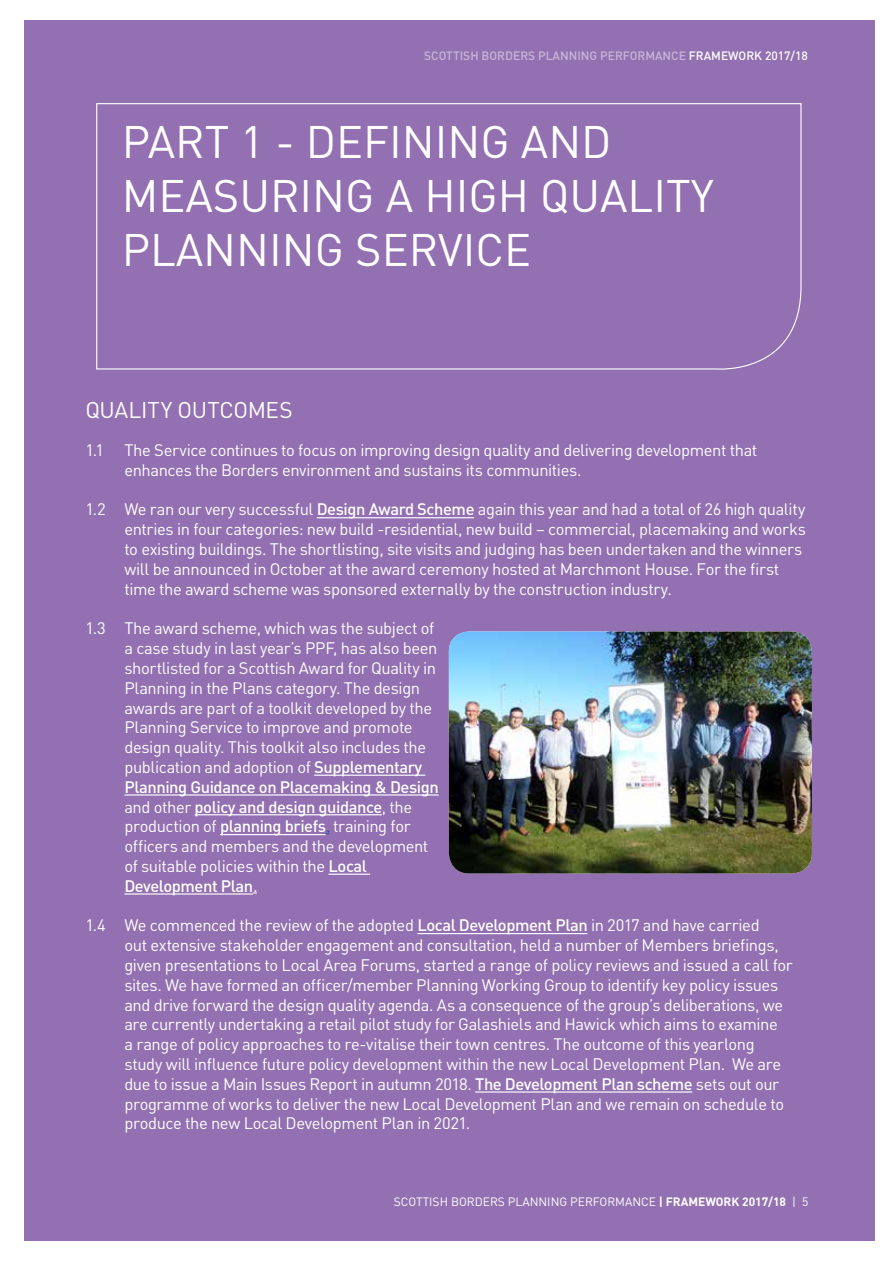
<style>
.page{position:relative;width:893px;height:1263px;background:#fff}
.page>*{position:absolute;margin:0;border:0;box-sizing:border-box;transform-origin:0 0}
.t1{font:45px/54px "DIN";color:#fff}
.t2{font:22.5px "DIN";letter-spacing:-.005em;color:#fff}
.t3{font:16.5px/19.8px "DIN";letter-spacing:-.025em;color:#fff}
.t4{font:12px "DIN";color:#fff}
.t5{font:500 12px "DIN";color:#c8b6d7}
.s1{color:#fff}
.s2{font-weight:500}
.s3{font-family:"Times";color:#215e9e}
.s4{font-family:"Times"}
.s5{font-weight:700}
</style>
<div class="page">
<div style="left:24px;top:20px;width:851px;height:1220px;background:#9370b1"></div>
<svg style="left:96px;top:103px;width:706px;height:267px"></svg>
<hr style="left:317px;top:517px;width:157px;height:1px;background:#fff">
<hr style="left:314px;top:775px;width:111px;height:1px;background:#fff">
<hr style="left:124px;top:794px;width:315px;height:1px;background:#fff">
<hr style="left:195px;top:814px;width:187px;height:1px;background:#fff">
<hr style="left:220px;top:834px;width:106px;height:1px;background:#fff">
<hr style="left:329px;top:874px;width:41px;height:1px;background:#fff">
<hr style="left:124px;top:893px;width:129px;height:1px;background:#fff">
<hr style="left:417px;top:933px;width:170px;height:1px;background:#fff">
<hr style="left:475px;top:1091px;width:217px;height:1px;background:#fff">
<img style="left:449px;top:631px;width:363px;height:242px">
<p class="t5" style="left:424px;top:48px;width:385px">SCOTTISH BORDERS PLANNING PERFORMANCE <span class="s1">FRAMEWORK 2017/18</span></p>
<h1 class="t1" style="left:122px;top:114px;width:594px">PART 1 - DEFINING AND<br>MEASURING A HIGH QUALITY<br>PLANNING SERVICE</h1>
<h2 class="t2" style="left:85px;top:396px;width:209px">QUALITY OUTCOMES</h2>
<p class="t3" style="left:124px;top:440px;width:634px;text-indent:-39px">1.1 The Service continues to focus on improving design quality and delivering development that enhances the Borders environment and sustains its communities.</p>
<p class="t3" style="left:124px;top:499px;width:683px;text-indent:-39px">1.2 We ran our very successful <span class="s2">Design Award Scheme</span> again this year and had a total of 26 high quality entries in four categories: new build -residential, new build – commercial, placemaking and works to existing buildings. The shortlisting, site visits and judging has been undertaken and the winners will be announced in October at the award ceremony hosted at Marchmont House. For the first time the award scheme was sponsored externally by the construction industry.</p>
<p class="t3" style="left:124px;top:618px;width:316px;text-indent:-39px">1.3 The award scheme, which was the subject of a case study in last year’s PPF, has also been shortlisted for a Scottish Award for Quality in Planning in the Plans category. The design awards are part of a toolkit developed by the Planning Service to improve and promote design quality. This toolkit also includes the publication and adoption of <span class="s2">Supplementary Planning Guidance on Placemaking &amp; Design </span>and other <span class="s2">policy and design guidance</span>, the production of <span class="s2">planning briefs</span><span class="s3">,</span> training for officers and members and the development of suitable policies within the <span class="s2">Local Development Plan</span><span class="s4">.</span></p>
<p class="t3" style="left:124px;top:915px;width:670px;text-indent:-39px">1.4 We commenced the review of the adopted <span class="s2">Local Development Plan</span> in 2017 and have carried<br>out extensive stakeholder engagement and consultation, held a number of Members briefings, given presentations to Local Area Forums, started a range of policy reviews and issued a call for sites. We have formed an officer/member Planning Working Group to identify key policy issues and drive forward the design quality agenda. As a consequence of the group’s deliberations, we are currently undertaking a retail pilot study for Galashiels and Hawick which aims to examine<br>a range of policy approaches to re-vitalise their town centres. The outcome of this yearlong study will influence future policy development within the new Local Development Plan. We are due to issue a Main Issues Report in autumn 2018. <span class="s2">The Development Plan scheme</span> sets out our programme of works to deliver the new Local Development Plan and we remain on schedule to produce the new Local Development Plan in 2021.</p>
<p class="t4" style="left:394px;top:1194px;width:416px">SCOTTISH BORDERS PLANNING PERFORMANCE <span class="s5">| FRAMEWORK 2017/18</span> | 5</p>
</div>
